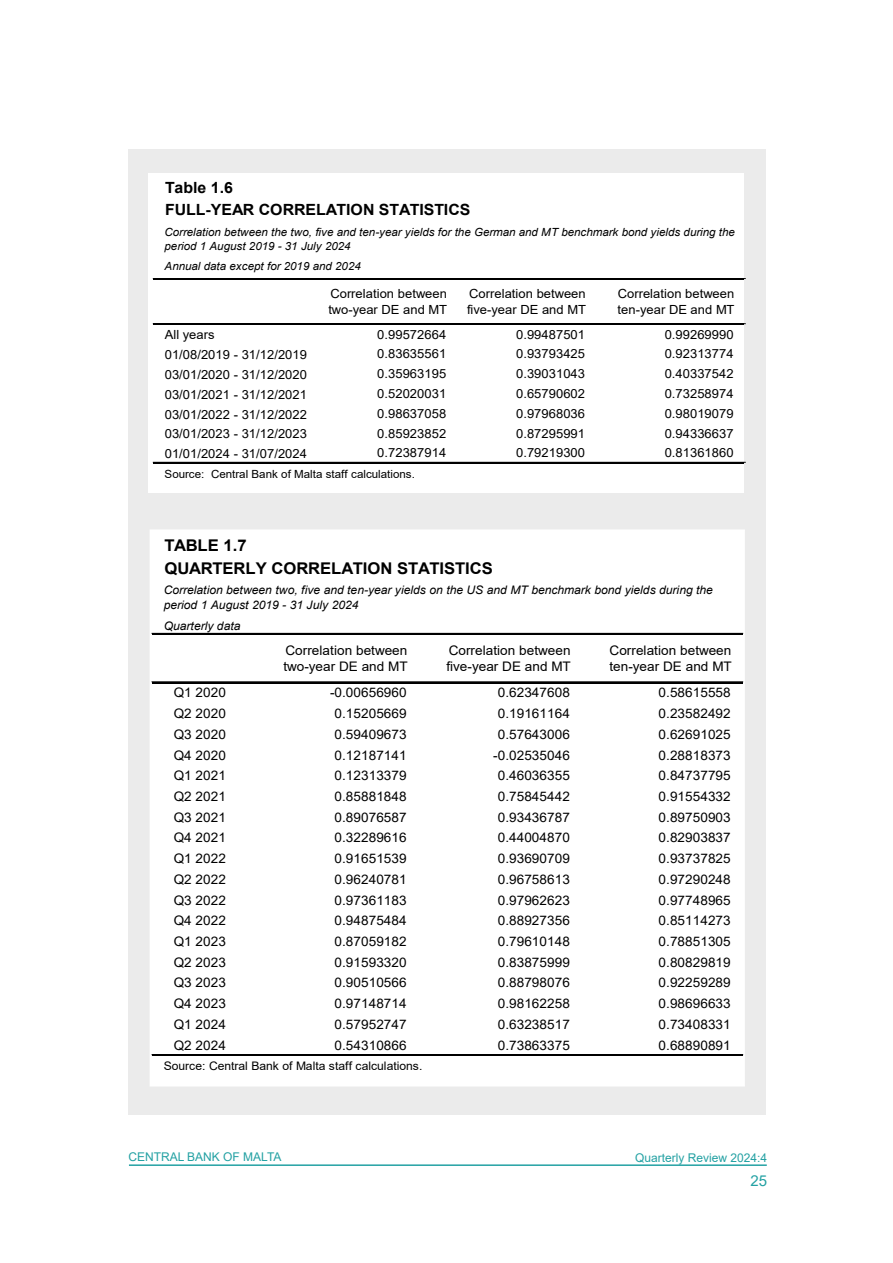
<style>
.page{position:relative;width:893px;height:1263px;background:#fff}
.page>*{position:absolute;margin:0;border:0;box-sizing:border-box;transform-origin:0 0}
.t1{font:700 16.2px/23px "Arial";letter-spacing:-.005em;color:#000}
.t2{font:700 15.45px/22px "Arial";letter-spacing:-.005em;color:#000}
.t3{font:15px "Arial";color:#23a1a3}
.t4{font:13.2px/16.4px "Arial";letter-spacing:.005em;color:#000}
.t5{font:12.6px/15.6px "Arial";letter-spacing:.005em;color:#000}
.t6{font:12px "Arial";color:#23a1a3}
.t7{font:italic 11.7px/15.1px "Arial";letter-spacing:-.005em;color:#000}
.t8{font:11.7px "Arial";letter-spacing:-.005em;color:#000}
.t9{font:italic 11.25px/14.4px "Arial";letter-spacing:-.005em;color:#000}
.t10{font:11.25px "Arial";letter-spacing:-.005em;color:#000}
</style>
<div class="page">
<hr style="left:129px;top:1164px;width:638px;height:2px;background:#23a1a3">
<div style="left:128px;top:150px;width:638px;height:965px;background:#ebebeb"></div>
<div style="left:150px;top:530px;width:594px;height:556px;background:#fff"></div>
<hr style="left:152px;top:633px;width:591px;height:2px;background:#000">
<hr style="left:152px;top:681px;width:591px;height:1px;background:#000">
<hr style="left:152px;top:682px;width:591px;height:1px;background:#000">
<hr style="left:152px;top:1054px;width:591px;height:1px;background:#000">
<hr style="left:152px;top:1055px;width:591px;height:1px;background:#000">
<div style="left:149px;top:174px;width:595px;height:319px;background:#fff"></div>
<hr style="left:153px;top:278px;width:592px;height:1px;background:#000">
<hr style="left:153px;top:279px;width:591px;height:1px;background:#000">
<hr style="left:153px;top:323px;width:592px;height:1px;background:#000">
<hr style="left:153px;top:324px;width:591px;height:1px;background:#000">
<hr style="left:153px;top:462px;width:592px;height:1px;background:#000">
<hr style="left:153px;top:462px;width:591px;height:2px;background:#000">
<p class="t2" style="left:165px;top:177px;width:307px">Table 1.6<br>FULL-YEAR CORRELATION STATISTICS</p>
<p class="t9" style="left:165px;top:225px;width:572px">Correlation between the two, five and ten-year yields for the German and MT benchmark bond yields during the period 1 August 2019 - 31 July 2024</p>
<p class="t9" style="left:165px;top:259px;width:198px">Annual data except for 2019 and 2024</p>
<p class="t5" style="left:328px;top:286px;width:120px">Correlation between two-year DE and MT</p>
<p class="t5" style="left:467px;top:286px;width:120px">Correlation between five-year DE and MT</p>
<p class="t5" style="left:618px;top:286px;width:118px">Correlation between ten-year DE and MT</p>
<p class="t5" style="left:165px;top:327px;width:51px">All years</p>
<p class="t5" style="left:377px;top:326px;width:70px">0.99572664</p>
<p class="t5" style="left:516px;top:326px;width:70px">0.99487501</p>
<p class="t5" style="left:665px;top:326px;width:70px">0.99269990</p>
<p class="t5" style="left:165px;top:347px;width:144px">01/08/2019 - 31/12/2019</p>
<p class="t5" style="left:377px;top:346px;width:70px">0.83635561</p>
<p class="t5" style="left:516px;top:346px;width:70px">0.93793425</p>
<p class="t5" style="left:665px;top:346px;width:70px">0.92313774</p>
<p class="t5" style="left:165px;top:367px;width:144px">03/01/2020 - 31/12/2020</p>
<p class="t5" style="left:377px;top:366px;width:70px">0.35963195</p>
<p class="t5" style="left:516px;top:366px;width:70px">0.39031043</p>
<p class="t5" style="left:665px;top:366px;width:70px">0.40337542</p>
<p class="t5" style="left:165px;top:387px;width:144px">03/01/2021 - 31/12/2021</p>
<p class="t5" style="left:377px;top:386px;width:70px">0.52020031</p>
<p class="t5" style="left:516px;top:386px;width:70px">0.65790602</p>
<p class="t5" style="left:665px;top:386px;width:70px">0.73258974</p>
<p class="t5" style="left:165px;top:406px;width:144px">03/01/2022 - 31/12/2022</p>
<p class="t5" style="left:377px;top:405px;width:70px">0.98637058</p>
<p class="t5" style="left:516px;top:405px;width:70px">0.97968036</p>
<p class="t5" style="left:665px;top:405px;width:70px">0.98019079</p>
<p class="t5" style="left:165px;top:426px;width:144px">03/01/2023 - 31/12/2023</p>
<p class="t5" style="left:377px;top:425px;width:70px">0.85923852</p>
<p class="t5" style="left:516px;top:425px;width:70px">0.87295991</p>
<p class="t5" style="left:665px;top:425px;width:70px">0.94336637</p>
<p class="t5" style="left:165px;top:446px;width:144px">01/01/2024 - 31/07/2024</p>
<p class="t5" style="left:377px;top:445px;width:70px">0.72387914</p>
<p class="t5" style="left:516px;top:445px;width:70px">0.79219300</p>
<p class="t5" style="left:665px;top:445px;width:70px">0.81361860</p>
<p class="t10" style="left:165px;top:466px;width:252px">Source: Central Bank of Malta staff calculations.</p>
<p class="t1" style="left:164px;top:534px;width:330px">TABLE 1.7<br>QUARTERLY CORRELATION STATISTICS</p>
<p class="t7" style="left:164px;top:583px;width:551px">Correlation between two, five and ten-year yields on the US and MT benchmark bond yields during the period 1 August 2019 - 31 July 2024</p>
<p class="t7" style="left:164px;top:618px;width:78px">Quarterly data</p>
<p class="t4" style="left:283px;top:642px;width:126px">Correlation between two-year DE and MT</p>
<p class="t4" style="left:446px;top:642px;width:126px">Correlation between five-year DE and MT</p>
<p class="t4" style="left:609px;top:642px;width:124px">Correlation between ten-year DE and MT</p>
<p class="t4" style="left:174px;top:684px;width:54px">Q1 2020</p>
<p class="t4" style="left:330px;top:684px;width:78px">-0.00656960</p>
<p class="t4" style="left:498px;top:684px;width:74px">0.62347608</p>
<p class="t4" style="left:659px;top:684px;width:74px">0.58615558</p>
<p class="t4" style="left:174px;top:705px;width:54px">Q2 2020</p>
<p class="t4" style="left:335px;top:705px;width:74px">0.15205669</p>
<p class="t4" style="left:498px;top:705px;width:74px">0.19161164</p>
<p class="t4" style="left:659px;top:705px;width:74px">0.23582492</p>
<p class="t4" style="left:174px;top:726px;width:54px">Q3 2020</p>
<p class="t4" style="left:335px;top:726px;width:74px">0.59409673</p>
<p class="t4" style="left:498px;top:726px;width:74px">0.57643006</p>
<p class="t4" style="left:659px;top:726px;width:74px">0.62691025</p>
<p class="t4" style="left:174px;top:747px;width:54px">Q4 2020</p>
<p class="t4" style="left:335px;top:747px;width:74px">0.12187141</p>
<p class="t4" style="left:493px;top:747px;width:78px">-0.02535046</p>
<p class="t4" style="left:659px;top:747px;width:74px">0.28818373</p>
<p class="t4" style="left:174px;top:767px;width:54px">Q1 2021</p>
<p class="t4" style="left:335px;top:767px;width:74px">0.12313379</p>
<p class="t4" style="left:498px;top:767px;width:74px">0.46036355</p>
<p class="t4" style="left:659px;top:767px;width:74px">0.84737795</p>
<p class="t4" style="left:174px;top:788px;width:54px">Q2 2021</p>
<p class="t4" style="left:335px;top:788px;width:74px">0.85881848</p>
<p class="t4" style="left:498px;top:788px;width:74px">0.75845442</p>
<p class="t4" style="left:659px;top:788px;width:74px">0.91554332</p>
<p class="t4" style="left:174px;top:809px;width:54px">Q3 2021</p>
<p class="t4" style="left:335px;top:809px;width:74px">0.89076587</p>
<p class="t4" style="left:498px;top:809px;width:74px">0.93436787</p>
<p class="t4" style="left:659px;top:809px;width:74px">0.89750903</p>
<p class="t4" style="left:174px;top:829px;width:54px">Q4 2021</p>
<p class="t4" style="left:335px;top:829px;width:74px">0.32289616</p>
<p class="t4" style="left:498px;top:829px;width:74px">0.44004870</p>
<p class="t4" style="left:659px;top:829px;width:74px">0.82903837</p>
<p class="t4" style="left:174px;top:850px;width:54px">Q1 2022</p>
<p class="t4" style="left:335px;top:850px;width:74px">0.91651539</p>
<p class="t4" style="left:498px;top:850px;width:74px">0.93690709</p>
<p class="t4" style="left:659px;top:850px;width:74px">0.93737825</p>
<p class="t4" style="left:174px;top:871px;width:54px">Q2 2022</p>
<p class="t4" style="left:335px;top:871px;width:74px">0.96240781</p>
<p class="t4" style="left:498px;top:871px;width:74px">0.96758613</p>
<p class="t4" style="left:659px;top:871px;width:74px">0.97290248</p>
<p class="t4" style="left:174px;top:892px;width:54px">Q3 2022</p>
<p class="t4" style="left:335px;top:892px;width:74px">0.97361183</p>
<p class="t4" style="left:498px;top:892px;width:74px">0.97962623</p>
<p class="t4" style="left:659px;top:892px;width:74px">0.97748965</p>
<p class="t4" style="left:174px;top:912px;width:54px">Q4 2022</p>
<p class="t4" style="left:335px;top:912px;width:74px">0.94875484</p>
<p class="t4" style="left:498px;top:912px;width:74px">0.88927356</p>
<p class="t4" style="left:659px;top:912px;width:74px">0.85114273</p>
<p class="t4" style="left:174px;top:933px;width:54px">Q1 2023</p>
<p class="t4" style="left:335px;top:933px;width:74px">0.87059182</p>
<p class="t4" style="left:498px;top:933px;width:74px">0.79610148</p>
<p class="t4" style="left:659px;top:933px;width:74px">0.78851305</p>
<p class="t4" style="left:174px;top:954px;width:54px">Q2 2023</p>
<p class="t4" style="left:335px;top:954px;width:74px">0.91593320</p>
<p class="t4" style="left:498px;top:954px;width:74px">0.83875999</p>
<p class="t4" style="left:659px;top:954px;width:74px">0.80829819</p>
<p class="t4" style="left:174px;top:974px;width:54px">Q3 2023</p>
<p class="t4" style="left:335px;top:974px;width:74px">0.90510566</p>
<p class="t4" style="left:498px;top:974px;width:74px">0.88798076</p>
<p class="t4" style="left:659px;top:974px;width:74px">0.92259289</p>
<p class="t4" style="left:174px;top:995px;width:54px">Q4 2023</p>
<p class="t4" style="left:335px;top:995px;width:74px">0.97148714</p>
<p class="t4" style="left:498px;top:995px;width:74px">0.98162258</p>
<p class="t4" style="left:659px;top:995px;width:74px">0.98696633</p>
<p class="t4" style="left:174px;top:1016px;width:54px">Q1 2024</p>
<p class="t4" style="left:335px;top:1016px;width:74px">0.57952747</p>
<p class="t4" style="left:498px;top:1016px;width:74px">0.63238517</p>
<p class="t4" style="left:659px;top:1016px;width:74px">0.73408331</p>
<p class="t4" style="left:174px;top:1036px;width:54px">Q2 2024</p>
<p class="t4" style="left:335px;top:1036px;width:74px">0.54310866</p>
<p class="t4" style="left:498px;top:1036px;width:74px">0.73863375</p>
<p class="t4" style="left:659px;top:1036px;width:74px">0.68890891</p>
<p class="t8" style="left:164px;top:1058px;width:260px">Source: Central Bank of Malta staff calculations.</p>
<p class="t6" style="left:128px;top:1149px;width:155px">CENTRAL BANK OF MALTA</p>
<p class="t6" style="left:635px;top:1150px;width:134px">Quarterly Review 2024:4</p>
<p class="t3" style="left:750px;top:1170px;width:18px">25</p>
</div>
